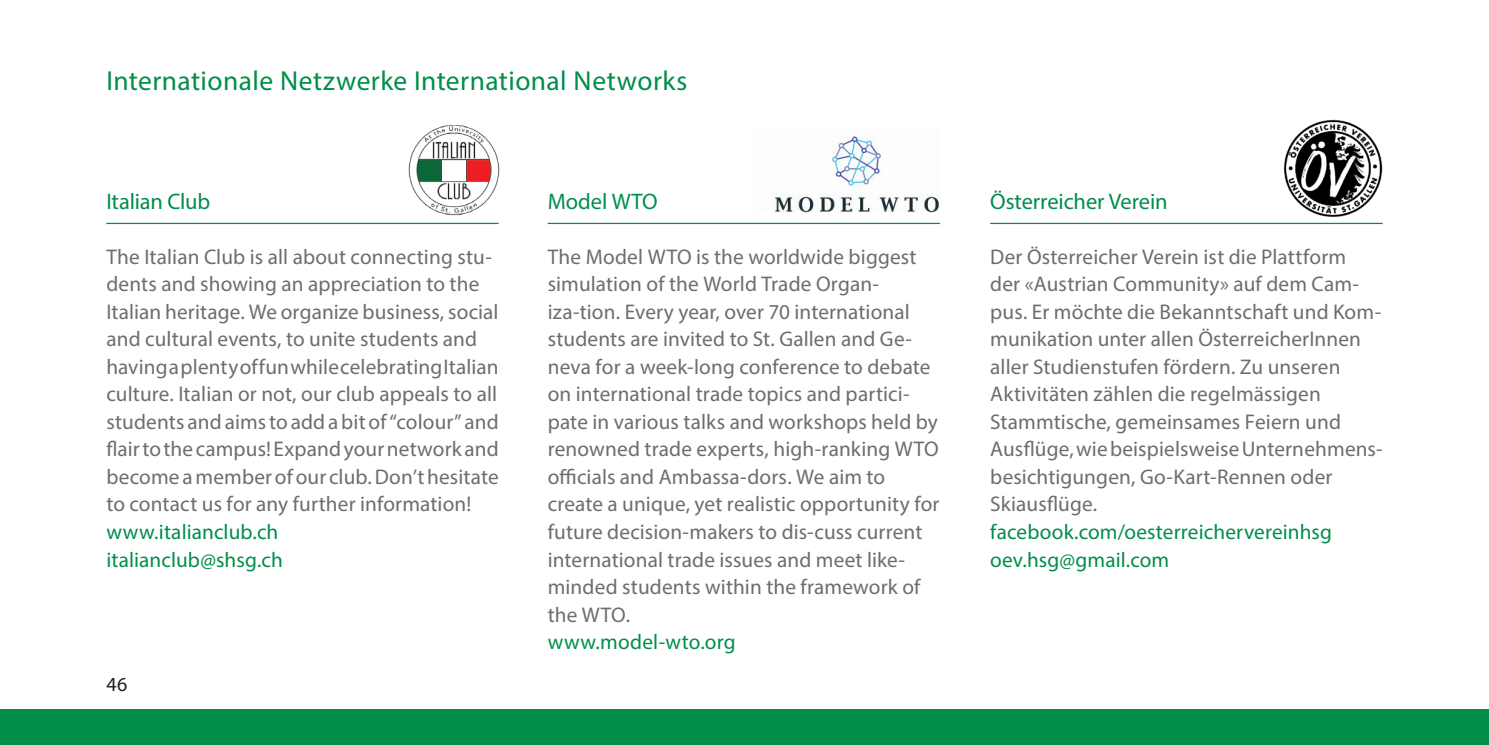
<style>
.page{position:relative;width:1489px;height:745px;background:#fff}
.page>*{position:absolute;margin:0;border:0;box-sizing:border-box;transform-origin:0 0}
.Überschrift_Ebene_1{font:27.5px "Myriad Pro";letter-spacing:.015em;color:#008e4a}
.Überschrift_Ebene_2{font:22.5px "Myriad Pro";letter-spacing:-.005em;color:#008e4a}
.Copytext_E{font:21.25px/27.5px "Myriad Pro";letter-spacing:.005em;color:#6c6d70}
.Copytext_E_Vereine{font:21.25px/27.5px "Myriad Pro";letter-spacing:.005em;color:#6c6d70}
.Copytext{font:21.25px/27.5px "Myriad Pro";letter-spacing:.01em;color:#6c6d70}
.www{font:21.25px/27.5px "Myriad Pro";letter-spacing:.005em;color:#008e4a}
.t1{font:20px "Myriad Pro";color:#231f20}
</style>
<div class="page">
<div style="left:0;top:709px;width:1488px;height:35px;background:#008e49"></div>
<hr style="left:547px;top:223px;width:393px;height:1px;background:#008e4a">
<img style="left:775px;top:136px;width:164px;height:76px">
<img style="left:1283px;top:119px;width:99px;height:98px">
<hr style="left:990px;top:223px;width:392px;height:1px;background:#008e4a">
<img style="left:408px;top:125px;width:92px;height:91px">
<hr style="left:106px;top:223px;width:392px;height:1px;background:#008e4a">
<p class="Überschrift_Ebene_1" style="left:106px;top:63px;width:582px">Internationale Netzwerke International Networks</p>
<p class="Überschrift_Ebene_2" style="left:106px;top:187px;width:105px">Italian Club</p>
<p class="Copytext_E_Vereine" style="left:106px;top:242px;width:394px">The Italian Club is all about connecting stu&shy;dents and showing an appreciation to the Italian heritage. We organize business, social and cultural events, to unite students and having a plenty of fun while celebrating Italian culture. Italian or not, our club appeals to all students and aims to add a bit of “colour” and flair to the campus! Expand your network and become a member of our club. Don’t hesitate to contact us for any further information!</p>
<p class="www" style="left:106px;top:517px;width:173px">www.italianclub.ch</p>
<p class="www" style="left:106px;top:545px;width:178px">italianclub@shsg.ch</p>
<p class="t1" style="left:106px;top:671px;width:22px">46</p>
<p class="Überschrift_Ebene_2" style="left:547px;top:187px;width:111px">Model WTO</p>
<p class="Copytext_E" style="left:547px;top:242px;width:393px">The Model WTO is the worldwide biggest simulation of the World Trade Organ&shy;iza-tion. Every year, over 70 international students are invited to St. Gallen and Ge&shy;neva for a week-long conference to debate on international trade topics and partici&shy;pate in various talks and workshops held by renowned trade experts, high-ranking WTO officials and Ambassa-dors. We aim to create a unique, yet realistic opportunity for future decision-makers to dis-cuss current international trade issues and meet like&shy;minded students within the framework of the WTO.</p>
<p class="www" style="left:547px;top:627px;width:189px">www.model-wto.org</p>
<p class="Überschrift_Ebene_2" style="left:990px;top:187px;width:179px">Österreicher Verein</p>
<p class="Copytext" style="left:990px;top:242px;width:394px">Der Österreicher Verein ist die Plattform<br>der «Austrian Community» auf dem Cam&shy;pus. Er möchte die Bekanntschaft und Kom&shy;munikation unter allen ÖsterreicherInnen aller Studienstufen fördern. Zu unseren Aktivitäten zählen die regelmässigen Stammtische, gemeinsames Feiern und Ausflüge, wie beispielsweise Unternehmens&shy;besichtigungen, Go-Kart-Rennen oder Skiausflüge.</p>
<p class="www" style="left:990px;top:517px;width:343px">facebook.com/oesterreichervereinhsg oev.hsg@gmail.com</p>
</div>
